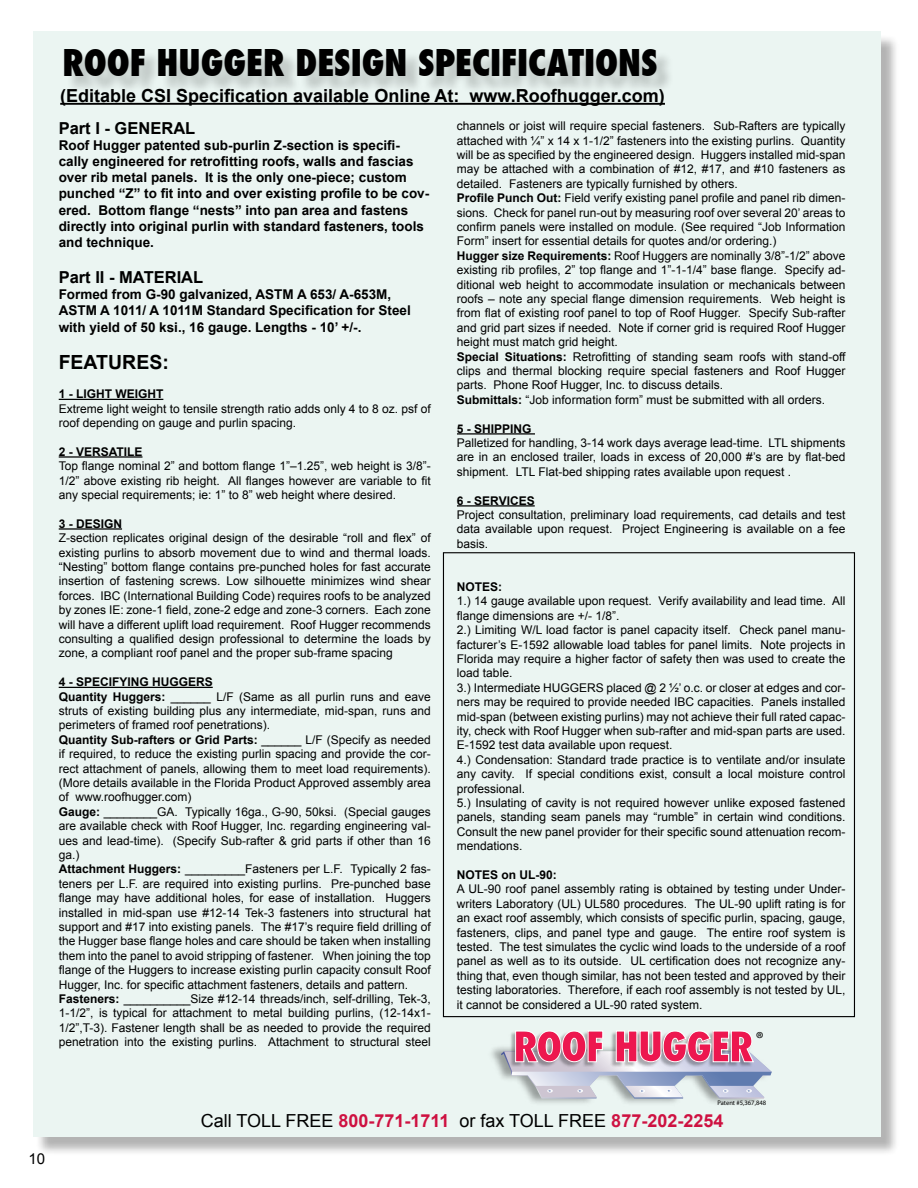
<style>
.page{position:relative;width:918px;height:1188px;background:#fff}
.page>*{position:absolute;margin:0;border:0;box-sizing:border-box;transform-origin:0 0}
.t1{font:800 condensed 40.95px "Futura";letter-spacing:-.035em;color:#ed174f}
.t2{font:800 condensed 36px "Futura";color:#000}
.t3{font:700 19.5px "Arial";color:#000}
.t4{font:700 18px "Arial";color:#000}
.t5{font:18px "Arial";color:#000}
.t6{font:700 16.5px "Arial";color:#000}
.t7{font:15px "Arial";color:#000}
.t8{font:700 13.5px/16.2px "Arial";color:#000}
.t9{font:12px/14.4px "Arial";color:#000;text-align:justify}
.t10{font:700 12px "Arial";color:#000}
.t11{font:6.75px "Myriad Pro";color:#000}
.s1{font-weight:700}
.s2{font-weight:700;color:#ce1141}
</style>
<div class="page">
<div style="left:35px;top:34px;width:864px;height:1122px;background:#000;opacity:.3"></div>
<div style="left:33px;top:32px;width:848px;height:1105px;background:#ebf5f2"></div>
<div style="left:66px;top:51px;width:609px;height:44px;background:#000;opacity:.2"></div>
<hr style="left:60px;top:103px;width:605px;height:2px;background:#000">
<hr style="left:59px;top:399px;width:104px;height:1px;background:#000">
<hr style="left:59px;top:456px;width:84px;height:2px;background:#000">
<hr style="left:59px;top:528px;width:63px;height:2px;background:#000">
<hr style="left:59px;top:687px;width:154px;height:1px;background:#000">
<hr style="left:457px;top:433px;width:78px;height:2px;background:#000">
<hr style="left:457px;top:505px;width:78px;height:2px;background:#000">
<img style="left:491px;top:1047px;width:268px;height:56px">
<img style="left:516px;top:1030px;width:225px;height:1px">
<svg style="left:501px;top:1031px;width:271px;height:68px"></svg>
<p class="t7" style="left:28px;top:1149px;width:18px">10</p>
<h2 class="t2" style="left:62px;top:38px;width:597px">ROOF HUGGER DESIGN SPECIFICATIONS</h2>
<h3 class="t4" style="left:60px;top:84px;width:606px">(Editable CSI Specification available Online At: www.Roofhugger.com)</h3>
<h3 class="t6" style="left:59px;top:117px;width:138px">Part I - GENERAL</h3>
<p class="t8" style="left:59px;top:137px;width:372px">Roof Hugger patented sub-purlin Z-section is specifi&shy;cally engineered for retrofitting roofs, walls and fascias over rib metal panels. It is the only one-piece; custom punched “Z” to fit into and over existing profile to be cov&shy;ered. Bottom flange “nests” into pan area and fastens directly into original purlin with standard fasteners, tools and technique.</p>
<h3 class="t6" style="left:59px;top:266px;width:146px">Part II - MATERIAL</h3>
<p class="t8" style="left:59px;top:287px;width:354px">Formed from G-90 galvanized, ASTM A 653/ A-653M,<br>ASTM A 1011/ A 1011M Standard Specification for Steel with yield of 50 ksi., 16 gauge. Lengths - 10’ +/-.</p>
<h3 class="t3" style="left:59px;top:350px;width:112px">FEATURES:</h3>
<p class="t10" style="left:59px;top:386px;width:106px">1 - LIGHT WEIGHT</p>
<p class="t9" style="left:59px;top:401px;width:374px">Extreme light weight to tensile strength ratio adds only 4 to 8 oz. psf of roof depending on gauge and purlin spacing.</p>
<p class="t10" style="left:59px;top:444px;width:85px">2 - VERSATILE</p>
<p class="t9" style="left:59px;top:459px;width:374px">Top flange nominal 2” and bottom flange 1”–1.25”, web height is 3/8”- 1/2” above existing rib height. All flanges however are variable to fit any special requirements; ie: 1” to 8” web height where desired.</p>
<p class="t10" style="left:59px;top:516px;width:65px">3 - DESIGN</p>
<p class="t9" style="left:59px;top:531px;width:373px">Z-section replicates original design of the desirable “roll and flex” of existing purlins to absorb movement due to wind and thermal loads. “Nesting” bottom flange contains pre-punched holes for fast accurate insertion of fastening screws. Low silhouette minimizes wind shear forces. IBC (International Building Code) requires roofs to be analyzed by zones IE: zone-1 field, zone-2 edge and zone-3 corners. Each zone will have a different uplift load requirement. Roof Hugger recommends consulting a qualified design professional to determine the loads by zone, a compliant roof panel and the proper sub-frame spacing</p>
<p class="t9" style="left:59px;top:675px;width:374px;text-align:left"><span class="s1">4 - SPECIFYING HUGGERS<br>Quantity Huggers:</span> ______ L/F (Same as all purlin runs and eave struts of existing building plus any intermediate, mid-span, runs and perimeters of framed roof penetrations).<br><span class="s1">Quantity Sub-rafters or Grid Parts:</span> ______ L/F (Specify as needed if required, to reduce the existing purlin spacing and provide the cor&shy;rect attachment of panels, allowing them to meet load requirements). (More details available in the Florida Product Approved assembly area of www.roofhugger.com)<br><span class="s1">Gauge:</span> ________GA. Typically 16ga., G-90, 50ksi. (Special gauges are available check with Roof Hugger, Inc. regarding engineering val&shy;ues and lead-time). (Specify Sub-rafter &amp; grid parts if other than 16 ga.)<br><span class="s1">Attachment Huggers:</span> _________Fasteners per L.F. Typically 2 fas&shy;teners per L.F. are required into existing purlins. Pre-punched base flange may have additional holes, for ease of installation. Huggers installed in mid-span use #12-14 Tek-3 fasteners into structural hat support and #17 into existing panels. The #17’s require field drilling of the Hugger base flange holes and care should be taken when installing them into the panel to avoid stripping of fastener. When joining the top flange of the Huggers to increase existing purlin capacity consult Roof Hugger, Inc. for specific attachment fasteners, details and pattern.<br><span class="s1">Fasteners:</span> __________Size #12-14 threads/inch, self-drilling, Tek-3, 1-1/2”, is typical for attachment to metal building purlins, (12-14x1- 1/2”,T-3). Fastener length shall be as needed to provide the required penetration into the existing purlins. Attachment to structural steel</p>
<p class="t9" style="left:457px;top:119px;width:390px;text-align:left">channels or joist will require special fasteners. Sub-Rafters are typically attached with ¼” x 14 x 1-1/2” fasteners into the existing purlins. Quantity will be as specified by the engineered design. Huggers installed mid-span may be attached with a combination of #12, #17, and #10 fasteners as detailed. Fasteners are typically furnished by others.<br><span class="s1">Profile Punch Out:</span> Field verify existing panel profile and panel rib dimen&shy;sions. Check for panel run-out by measuring roof over several 20’ areas to confirm panels were installed on module. (See required “Job Information Form” insert for essential details for quotes and/or ordering.)<br><span class="s1">Hugger size Requirements:</span> Roof Huggers are nominally 3/8”-1/2” above existing rib profiles, 2” top flange and 1”-1-1/4” base flange. Specify ad&shy;ditional web height to accommodate insulation or mechanicals between roofs – note any special flange dimension requirements. Web height is from flat of existing roof panel to top of Roof Hugger. Specify Sub-rafter and grid part sizes if needed. Note if corner grid is required Roof Hugger height must match grid height.<br><span class="s1">Special Situations:</span> Retrofitting of standing seam roofs with stand-off clips and thermal blocking require special fasteners and Roof Hugger parts. Phone Roof Hugger, Inc. to discuss details.<br><span class="s1">Submittals:</span> “Job information form” must be submitted with all orders.</p>
<p class="t10" style="left:457px;top:421px;width:76px">5 - SHIPPING</p>
<p class="t9" style="left:457px;top:436px;width:390px">Palletized for handling, 3-14 work days average lead-time. LTL shipments are in an enclosed trailer, loads in excess of 20,000 #’s are by flat-bed shipment. LTL Flat-bed shipping rates available upon request .</p>
<p class="t10" style="left:457px;top:493px;width:79px">6 - SERVICES</p>
<p class="t9" style="left:457px;top:508px;width:390px">Project consultation, preliminary load requirements, cad details and test data available upon request. Project Engineering is available on a fee basis.</p>
<p class="t10" style="left:457px;top:579px;width:47px">NOTES:</p>
<p class="t9" style="left:457px;top:594px;width:390px;text-align:left">1.) 14 gauge available upon request. Verify availability and lead time. All flange dimensions are +/- 1/8”.<br>2.) Limiting W/L load factor is panel capacity itself. Check panel manu&shy;facturer’s E-1592 allowable load tables for panel limits. Note projects in Florida may require a higher factor of safety then was used to create the load table.<br>3.) Intermediate HUGGERS placed @ 2 ½’ o.c. or closer at edges and cor&shy;ners may be required to provide needed IBC capacities. Panels installed mid-span (between existing purlins) may not achieve their full rated capac&shy;ity, check with Roof Hugger when sub-rafter and mid-span parts are used.<br>E-1592 test data available upon request.<br>4.) Condensation: Standard trade practice is to ventilate and/or insulate any cavity. If special conditions exist, consult a local moisture control professional.<br>5.) Insulating of cavity is not required however unlike exposed fastened panels, standing seam panels may “rumble” in certain wind conditions.<br>Consult the new panel provider for their specific sound attenuation recom&shy;mendations.</p>
<p class="t10" style="left:457px;top:867px;width:102px">NOTES on UL-90:</p>
<p class="t9" style="left:457px;top:882px;width:390px">A UL-90 roof panel assembly rating is obtained by testing under Under&shy;writers Laboratory (UL) UL580 procedures. The UL-90 uplift rating is for an exact roof assembly, which consists of specific purlin, spacing, gauge, fasteners, clips, and panel type and gauge. The entire roof system is tested. The test simulates the cyclic wind loads to the underside of a roof panel as well as to its outside. UL certification does not recognize any&shy;thing that, even though similar, has not been tested and approved by their testing laboratories. Therefore, if each roof assembly is not tested by UL, it cannot be considered a UL-90 rated system.</p>
<h1 class="t1" style="left:513px;top:1019px;width:252px">ROOF HUGGER<sup>®</sup></h1>
<p class="t11" style="left:717px;top:1098px;width:50px">Patent #5,367,848</p>
<h3 class="t5" style="left:201px;top:1109px;width:524px">Call TOLL FREE <span class="s2">800-771-1711</span> or fax TOLL FREE <span class="s2">877-202-2254</span></h3>
</div>
